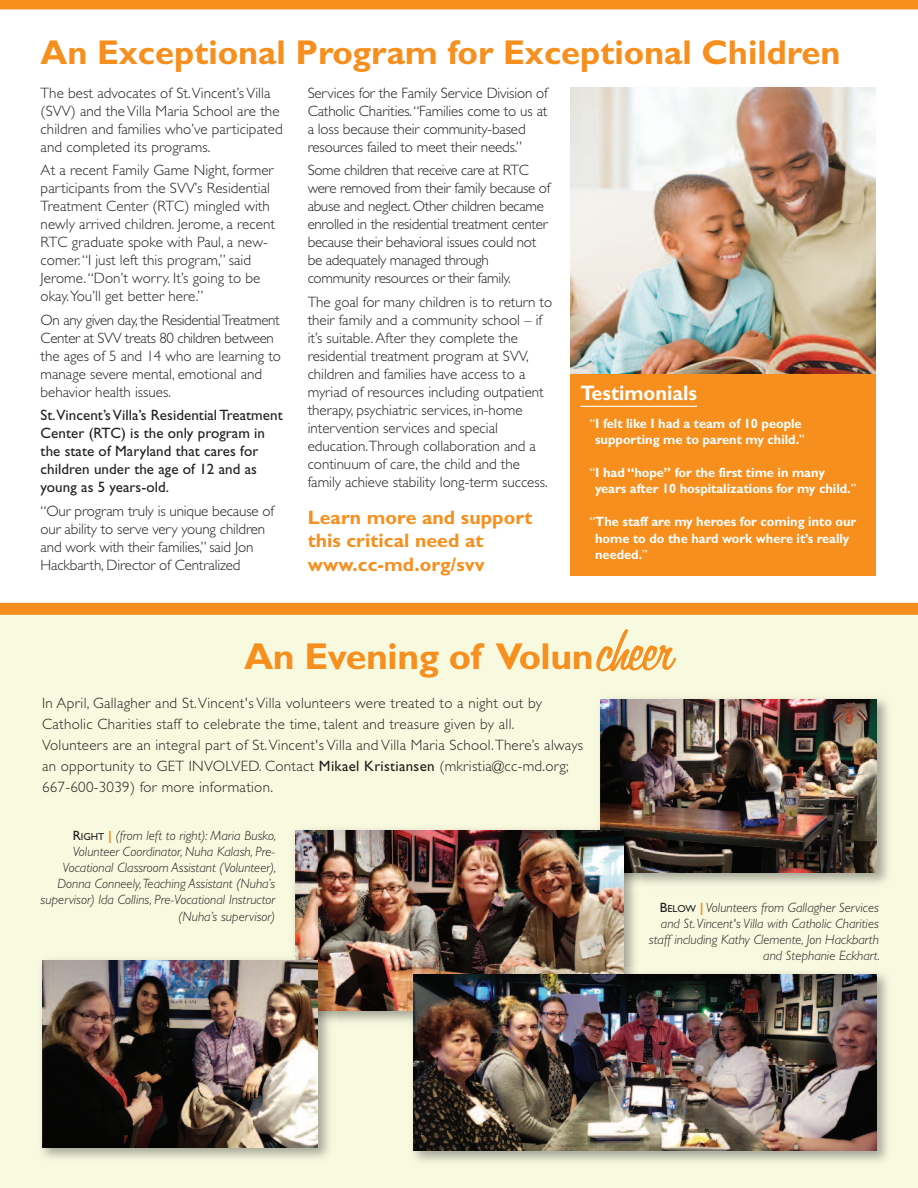
<style>
.page{position:relative;width:918px;height:1188px;background:#fff}
.page>*{position:absolute;margin:0;border:0;box-sizing:border-box;transform-origin:0 0}
.t1{font:700 37.5px "Gill Sans";letter-spacing:-.01em;color:#f68f1e}
.t2{font:700 34.5px "Gill Sans";color:#f68f1e}
.t3{font:700 21px "Gill Sans";color:#fff;scale:.95 1}
.t4{font:700 19.5px/23.4px "Gill Sans";letter-spacing:.005em;color:#f68f1e}
.t5{font:300 15px/18px "Gill Sans";color:#231f20}
.t6{font:300 15px/21px "Gill Sans";letter-spacing:.02em;color:#231f20}
.t7{font:300 15px/18px "Gill Sans";letter-spacing:-.02em;color:#231f20}
.t8{font:15px/18px "Gill Sans";letter-spacing:.005em;color:#231f20}
.t9{font:italic 300 13.5px/16.2px "Gill Sans";color:#231f20;text-align:right}
.t10{font:700 13.5px/16.5px "Gill Sans";color:#fff;scale:.95 1}
.s1{font-weight:400}
.s2{font-family:"Freehand 575 BT Regular B";font-weight:400;font-size:73.5px}
.s3{font-weight:400;font-style:normal}
.s4{font-weight:400;font-style:normal;font-size:10.2px}
.s5{font-weight:700;font-style:normal;color:#f68f1e}
</style>
<div class="page">
<div style="left:0;top:613px;width:918px;height:575px;background:#f8fadf"></div>
<div style="left:0;top:0;width:918px;height:9px;background:#f68f1e"></div>
<div style="left:0;top:603px;width:918px;height:12px;background:#f68f1e"></div>
<div style="left:571px;top:369px;width:305px;height:206px;background:#f68f1e"></div>
<img style="left:600px;top:698px;width:288px;height:186px">
<img style="left:601px;top:700px;width:276px;height:172px">
<img style="left:570px;top:88px;width:306px;height:286px">
<img style="left:294px;top:829px;width:300px;height:193px">
<img style="left:594px;top:823px;width:49px;height:145px">
<img style="left:295px;top:830px;width:329px;height:180px">
<img style="left:413px;top:968px;width:475px;height:194px">
<img style="left:407px;top:1010px;width:7px;height:20px">
<img style="left:407px;top:968px;width:217px;height:42px">
<img style="left:414px;top:975px;width:463px;height:175px">
<img style="left:41px;top:954px;width:296px;height:205px">
<img style="left:43px;top:961px;width:274px;height:187px">
<hr style="left:580px;top:406px;width:117px;height:1px;background:#fff">
<h2 class="t2" style="left:40px;top:39px;width:802px">An Exceptional Program for Exceptional Children</h2>
<p class="t5" style="left:41px;top:85px;width:244px">The best advocates of St.Vincent’sVilla (SVV) and theVilla Maria School are the children and families who’ve participated and completed its programs.</p>
<p class="t5" style="left:41px;top:163px;width:236px">At a recent Family Game Night, former participants from the SVV’s Residential Treatment Center (RTC) mingled with newly arrived children. Jerome, a recent RTC graduate spoke with Paul, a new&shy;comer.“I just left this program,” said Jerome.“Don’t worry. It’s going to be okay.You’ll get better here.”</p>
<p class="t5" style="left:41px;top:312px;width:242px">On any given day, the ResidentialTreatment Center at SVV treats 80 children between the ages of 5 and 14 who are learning to manage severe mental, emotional and behavior health issues.</p>
<p class="t8" style="left:41px;top:408px;width:244px">St.Vincent’sVilla’s Residential Treatment Center (RTC) is the only program in the state of Maryland that cares for children under the age of 12 and as young as 5 years-old.</p>
<p class="t5" style="left:41px;top:503px;width:235px">“Our program truly is unique because of our ability to serve very young children and work with their families,” said Jon Hackbarth, Director of Centralized</p>
<p class="t5" style="left:308px;top:85px;width:242px">Services for the Family Service Division of Catholic Charities.“Families come to us at a loss because their community-based resources failed to meet their needs.”</p>
<p class="t7" style="left:308px;top:163px;width:244px">Some children that receive care at RTC were removed from their family because of abuse and neglect. Other children became enrolled in the residential treatment center because their behavioral issues could not be adequately managed through community resources or their family.</p>
<p class="t5" style="left:308px;top:294px;width:246px">The goal for many children is to return to their family and a community school – if it’s suitable.After they complete the residential treatment program at SVV, children and families have access to a myriad of resources including outpatient therapy, psychiatric services, in-home intervention services and special education.Through collaboration and a continuum of care, the child and the family achieve stability long-term success.</p>
<h3 class="t4" style="left:308px;top:508px;width:226px">Learn more and support this critical need at www.cc-md.org/svv</h3>
<h3 class="t3" style="left:581px;top:385px;width:124px">Testimonials</h3>
<p class="t10" style="left:590px;top:416px;width:228px;text-align:center"><span class="s1">“</span>I felt like I had a team of 10 people supporting me to parent my child.<span class="s1">”</span></p>
<p class="t10" style="left:595px;top:465px;width:276px;text-indent:-5px"><span class="s1">“</span>I had “hope” for the first time in many years after 10 hospitalizations for my child.<span class="s1">”</span></p>
<p class="t10" style="left:595px;top:514px;width:277px;text-indent:-5px"><span class="s1">“</span>The staff are my heroes for coming into our home to do the hard work where it’s really needed.<span class="s1">”</span></p>
<h1 class="t1" style="left:244px;top:642px;width:432px">An Evening of Volun<span class="s2">cheer</span></h1>
<p class="t6" style="left:42px;top:694px;width:543px">In April, Gallagher and St.Vincent's Villa volunteers were treated to a night out by Catholic Charities staff to celebrate the time, talent and treasure given by all.<br>Volunteers are an integral part of St.Vincent's Villa and Villa Maria School.There’s always an opportunity to GET INVOLVED. Contact <span class="s1">Mikael Kristiansen</span> (mkristia@cc-md.org; 667-600-3039) for more information.</p>
<p class="t9" style="left:41px;top:828px;width:237px"><span class="s3">R</span><span class="s4">IGHT</span> <span class="s5">|</span> (from left to right): Maria Busko, Volunteer Coordinator, Nuha Kalash, Pre-Vocational Classroom Assistant (Volunteer), Donna Conneely,Teaching Assistant (Nuha’s supervisor) Ida Collins, Pre-Vocational Instructor (Nuha’s supervisor)</p>
<p class="t9" style="left:649px;top:900px;width:232px"><span class="s3">B</span><span class="s4">ELOW</span> <span class="s5">|</span> Volunteers from Gallagher Services and St.Vincent's Villa with Catholic Charities staff including Kathy Clemente, Jon Hackbarth and Stephanie Eckhart.</p>
</div>
